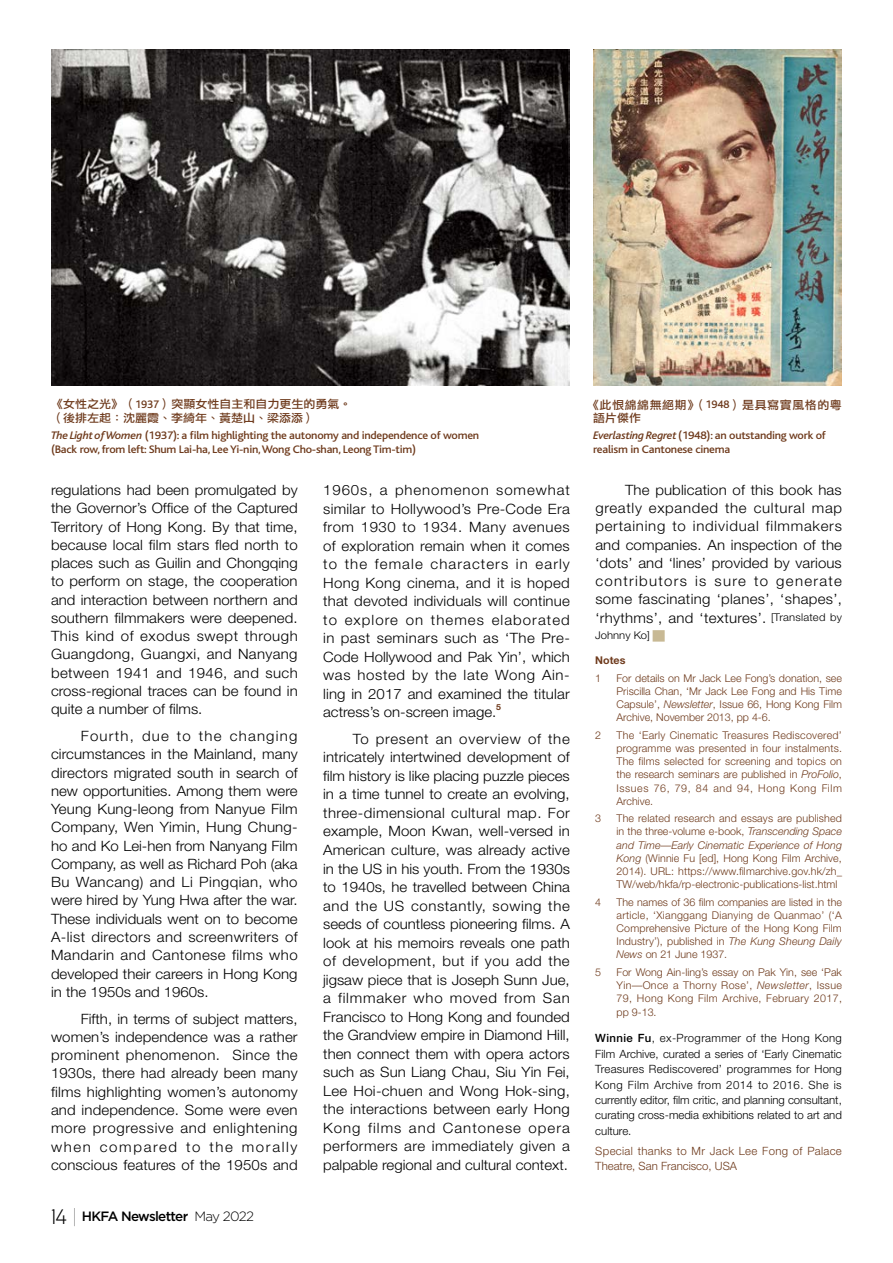
<style>
.page{position:relative;width:893px;height:1263px;background:#fff}
.page>*{position:absolute;margin:0;border:0;box-sizing:border-box;transform-origin:0 0}
.t1{font:300 14.25px/18.3px "Helvetica Neue";color:#000;text-align:justify;scale:1.05 1}
.t2{font:500 13.5px "Gotham";letter-spacing:-.05em;color:#000}
.t3{font:300 11.4px/15.5px "Helvetica Neue";color:#000;text-align:justify}
.t4{font:500 11.4px/13.5px "Bliss";letter-spacing:-.02em;color:#6e3a1c;scale:1.05 1}
.t5{font:300 11.4px/15.5px "Helvetica Neue";letter-spacing:.025em;color:#6e3a1c}
.t6{font:11.4px/13.5px "DF Li Hei Std W5";color:#6e3a1c;scale:1.05 1}
.t7{font:11.4px/13.5px "DF Li Hei Std W5";letter-spacing:.045em;color:#6e3a1c;scale:1.05 1}
.t8{font:300 10.65px/13.2px "Helvetica Neue";color:#6e3a1c;text-align:justify}
.t9{font:300 10.65px "Helvetica Neue";color:#000;scale:1.05 1}
.t10{font:700 10.65px/17.4px "Helvetica Neue";color:#6e3a1c}
.t11{font:700 8.25px "Helvetica Neue";color:#6e3a1c;scale:1.05 1}
.s1{font-family:"Bliss";font-weight:500}
.s2{font-style:italic}
.s3{font-family:"Brutal Type";font-weight:300;font-size:21px}
.s4{font-family:"Brutal Type";font-weight:100;font-size:21.6px}
.s5{font-weight:300}
.s6{font-size:10.65px}
.s7{font-family:"DF Yuan Std W3";font-weight:400;font-size:11.4px;color:#c8b994}
.s8{font-weight:500}
</style>
<div class="page">
<img style="left:51px;top:50px;width:519px;height:335px">
<img style="left:593px;top:50px;width:249px;height:335px">
<p class="t6" style="left:51px;top:397px;width:288px">《女性之光》（<span class="s1">1937</span>）突顯女性自主和自力更生的勇氣。（後排左起：沈麗霞、李綺年、黃楚山、梁添添）</p>
<p class="t4" style="left:51px;top:429px;width:409px"><span class="s2">The Light of Women</span> (1937): a flm highlighting the autonomy and independence of women (Back row, from left: Shum Lai-ha, Lee Yi-nin,Wong Cho-shan, Leong Tim-tim)</p>
<p class="t1" style="left:51px;top:480px;width:236px">regulations had been promulgated by the Governor’s Offce of the Captured Territory of Hong Kong. By that time, because local film stars fled north to places such as Guilin and Chongqing to perform on stage, the cooperation and interaction between northern and southern flmmakers were deepened.<br>This kind of exodus swept through Guangdong, Guangxi, and Nanyang between 1941 and 1946, and such cross-regional traces can be found in quite a number of flms.</p>
<p class="t1" style="left:51px;top:726px;width:237px;text-indent:30px">Fourth, due to the changing circumstances in the Mainland, many directors migrated south in search of new opportunities. Among them were Yeung Kung-leong from Nanyue Film Company, Wen Yimin, Hung Chung&shy;ho and Ko Lei-hen from Nanyang Film Company, as well as Richard Poh (aka Bu Wancang) and Li Pingqian, who were hired by Yung Hwa after the war.<br>These individuals went on to become A-list directors and screenwriters of Mandarin and Cantonese films who developed their careers in Hong Kong in the 1950s and 1960s.</p>
<p class="t1" style="left:51px;top:1009px;width:236px;text-indent:30px">Fifth, in terms of subject matters, women’s independence was a rather prominent phenomenon. Since the 1930s, there had already been many films highlighting women’s autonomy and independence. Some were even more progressive and enlightening when compared to the morally conscious features of the 1950s and</p>
<p class="t2" style="left:51px;top:1209px;width:205px"><span class="s3">14</span> <span class="s4">|</span> HKFA Newsletter <span class="s5">May 2022</span></p>
<p class="t1" style="left:323px;top:480px;width:236px">1960s, a phenomenon somewhat similar to Hollywood’s Pre-Code Era from 1930 to 1934. Many avenues of exploration remain when it comes to the female characters in early Hong Kong cinema, and it is hoped that devoted individuals will continue to explore on themes elaborated in past seminars such as ‘The Pre-Code Hollywood and Pak Yin’, which was hosted by the late Wong Ain&shy;ling in 2017 and examined the titular actress’s on-screen image.</p>
<p class="t11" style="left:496px;top:702px;width:6px">5</p>
<p class="t1" style="left:323px;top:729px;width:237px;text-indent:30px">To present an overview of the intricately intertwined development of flm history is like placing puzzle pieces in a time tunnel to create an evolving, three-dimensional cultural map. For example, Moon Kwan, well-versed in American culture, was already active in the US in his youth. From the 1930s to 1940s, he travelled between China and the US constantly, sowing the seeds of countless pioneering flms. A look at his memoirs reveals one path of development, but if you add the jigsaw piece that is Joseph Sunn Jue, a filmmaker who moved from San Francisco to Hong Kong and founded the Grandview empire in Diamond Hill, then connect them with opera actors such as Sun Liang Chau, Siu Yin Fei, Lee Hoi-chuen and Wong Hok-sing, the interactions between early Hong Kong films and Cantonese opera performers are immediately given a palpable regional and cultural context.</p>
<p class="t7" style="left:593px;top:397px;width:238px;text-indent:-6px">《此恨綿綿無絕期》（<span class="s1">1948</span>）是具寫實風格的粵語片傑作</p>
<p class="t4" style="left:593px;top:429px;width:223px"><span class="s2">Everlasting Regret</span> (1948): an outstanding work of realism in Cantonese cinema</p>
<p class="t1" style="left:595px;top:480px;width:237px;text-indent:30px">The publication of this book has greatly expanded the cultural map pertaining to individual filmmakers and companies. An inspection of the ‘dots’ and ‘lines’ provided by various contributors is sure to generate some fascinating ‘planes’, ‘shapes’, ‘rhythms’, and ‘textures’. <span class="s6">[Translated by</span></p>
<p class="t9" style="left:595px;top:629px;width:68px">Johnny Ko] <span class="s7">█</span></p>
<p class="t10" style="left:595px;top:651px;width:32px">Notes<br><span class="s5">1</span></p>
<p class="t8" style="left:617px;top:671px;width:227px">For details on Mr Jack Lee Fong’s donation, see Priscilla Chan, ‘Mr Jack Lee Fong and His Time Capsule’, <span class="s2">Newsletter</span>, Issue 66, Hong Kong Film Archive, November 2013, pp 4-6.</p>
<p class="t8" style="left:595px;top:728px;width:7px">2</p>
<p class="t8" style="left:617px;top:728px;width:227px">The ‘Early Cinematic Treasures Rediscovered’ programme was presented in four instalments.<br>The films selected for screening and topics on the research seminars are published in <span class="s2">ProFolio</span>, Issues 76, 79, 84 and 94, Hong Kong Film Archive.</p>
<p class="t8" style="left:595px;top:811px;width:7px">3</p>
<p class="t8" style="left:617px;top:811px;width:227px">The related research and essays are published in the three-volume e-book, <span class="s2">Transcending Space and Time—Early Cinematic Experience of Hong Kong</span> (Winnie Fu [ed], Hong Kong Film Archive, 2014). URL: https://www.flmarchive.gov.hk/zh_ TW/web/hkfa/rp-electronic-publications-list.html</p>
<p class="t8" style="left:595px;top:895px;width:7px">4</p>
<p class="t8" style="left:617px;top:895px;width:227px">The names of 36 flm companies are listed in the article, ‘Xianggang Dianying de Quanmao’ (‘A Comprehensive Picture of the Hong Kong Film Industry’), published in <span class="s2">The Kung Sheung Daily News</span> on 21 June 1937.</p>
<p class="t8" style="left:595px;top:965px;width:7px">5</p>
<p class="t8" style="left:617px;top:965px;width:227px">For Wong Ain-ling’s essay on Pak Yin, see ‘Pak Yin—Once a Thorny Rose’, <span class="s2">Newsletter</span>, Issue 79, Hong Kong Film Archive, February 2017, pp 9-13.</p>
<p class="t3" style="left:595px;top:1030px;width:248px"><span class="s8">Winnie Fu</span>, ex-Programmer of the Hong Kong Film Archive, curated a series of ‘Early Cinematic Treasures Rediscovered’ programmes for Hong Kong Film Archive from 2014 to 2016. She is currently editor, flm critic, and planning consultant, curating cross-media exhibitions related to art and culture.</p>
<p class="t5" style="left:595px;top:1142px;width:248px">Special thanks to Mr Jack Lee Fong of Palace<br>Theatre, San Francisco, USA</p>
</div>
